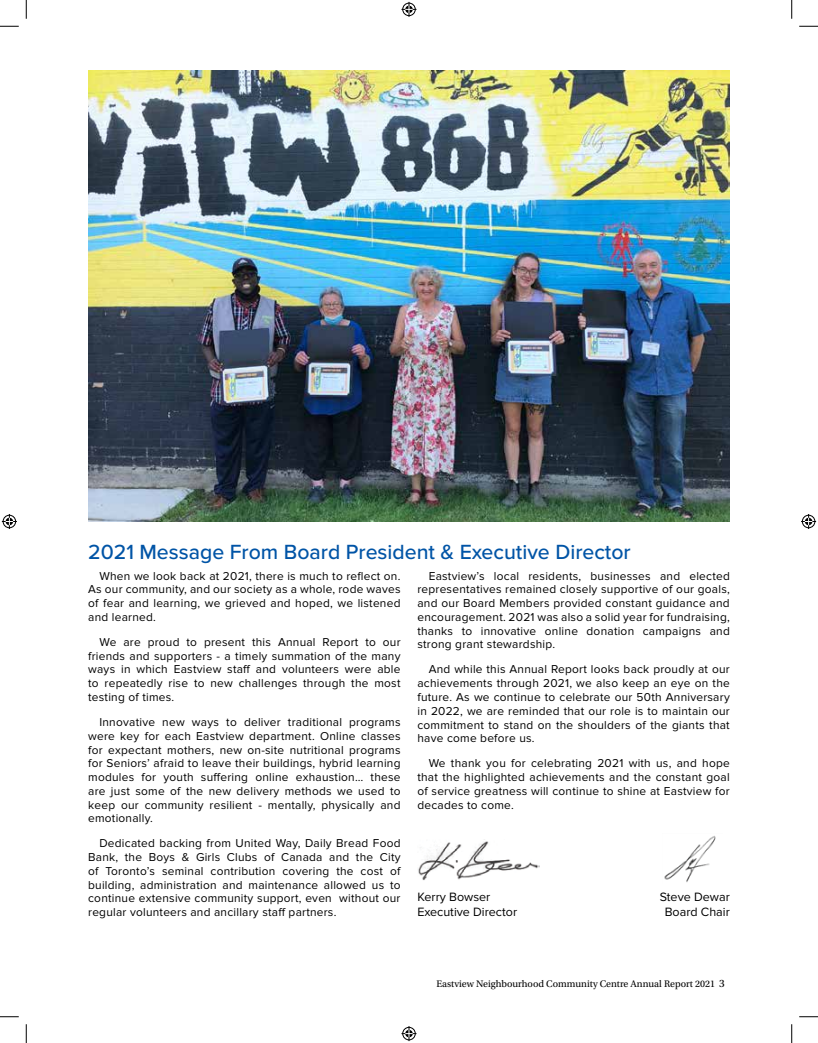
<style>
.page{position:relative;width:818px;height:1043px;background:#fff}
.page>*{position:absolute;margin:0;border:0;box-sizing:border-box;transform-origin:0 0}
.t1{font:500 21.25px "Proxima Nova";color:#0054a6}
.t2{font:12.5px/15px "Proxima Nova";color:#000}
.t3{font:11.88px/13.8px "Proxima Nova";letter-spacing:.02em;color:#000;text-align:justify}
.t4{font:10px "Utopia Std";color:#000}
.s1{font-size:11.25px}
</style>
<div class="page">
<img style="left:88px;top:71px;width:641px;height:450px">
<img style="left:418px;top:839px;width:121px;height:41px">
<img style="left:664px;top:836px;width:52px;height:46px">
<svg style="left:0;top:25px;width:19px;height:2px"></svg>
<svg style="left:799px;top:25px;width:19px;height:2px"></svg>
<svg style="left:0;top:1016px;width:19px;height:1px"></svg>
<svg style="left:799px;top:1016px;width:19px;height:1px"></svg>
<svg style="left:25px;top:0;width:2px;height:19px"></svg>
<svg style="left:25px;top:1024px;width:2px;height:18px"></svg>
<svg style="left:791px;top:0;width:1px;height:19px"></svg>
<svg style="left:791px;top:1024px;width:1px;height:18px"></svg>
<svg style="left:401px;top:2px;width:15px;height:15px"></svg>
<svg style="left:401px;top:1026px;width:15px;height:15px"></svg>
<svg style="left:2px;top:514px;width:15px;height:15px"></svg>
<svg style="left:801px;top:514px;width:15px;height:15px"></svg>
<h1 class="t1" style="left:88px;top:539px;width:544px">2021 Message From Board President &amp; Executive Director</h1>
<p class="t3" style="left:88px;top:569px;width:314px;text-indent:11px">When we look back at 2021, there is much to reflect on.<br>As our community, and our society as a whole, rode waves of fear and learning, we grieved and hoped, we listened and learned.</p>
<p class="t3" style="left:88px;top:635px;width:314px;text-indent:11px">We are proud to present this Annual Report to our friends and supporters - a timely summation of the many ways in which Eastview staff and volunteers were able to repeatedly rise to new challenges through the most testing of times.</p>
<p class="t3" style="left:88px;top:715px;width:314px;text-indent:11px">Innovative new ways to deliver traditional programs were key for each Eastview department. Online classes for expectant mothers, new on-site nutritional programs for Seniors’ afraid to leave their buildings, hybrid learning modules for youth suffering online exhaustion… these are just some of the new delivery methods we used to keep our community resilient - mentally, physically and emotionally.</p>
<p class="t3" style="left:88px;top:837px;width:314px;text-indent:11px">Dedicated backing from United Way, Daily Bread Food Bank, the Boys &amp; Girls Clubs of Canada and the City of Toronto’s seminal contribution covering the cost of building, administration and maintenance allowed us to continue extensive community support, even without our regular volunteers and ancillary staff partners.</p>
<p class="t3" style="left:417px;top:569px;width:314px;text-indent:11px">Eastview’s local residents, businesses and elected representatives remained closely supportive of our goals, and our Board Members provided constant guidance and encouragement. 2021 was also a solid year for fundraising, thanks to innovative online donation campaigns and strong grant stewardship.</p>
<p class="t3" style="left:417px;top:663px;width:314px;text-indent:11px">And while this Annual Report looks back proudly at our achievements through 2021, we also keep an eye on the future. As we continue to celebrate our 50th Anniversary in 2022, we are reminded that our role is to maintain our commitment to stand on the shoulders of the giants that have come before us.</p>
<p class="t3" style="left:417px;top:757px;width:314px;text-indent:11px">We thank you for celebrating 2021 with us, and hope that the highlighted achievements and the constant goal of service greatness will continue to shine at Eastview for decades to come.</p>
<p class="t2" style="left:417px;top:889px;width:101px">Kerry Bowser<br>Executive Director</p>
<p class="t2" style="left:659px;top:889px;width:71px;text-align:center">Steve Dewar<br>Board Chair</p>
<p class="t4" style="left:436px;top:978px;width:290px">Eastview Neighbourhood Community Centre Annual Report 2021 <span class="s1">3</span></p>
</div>
